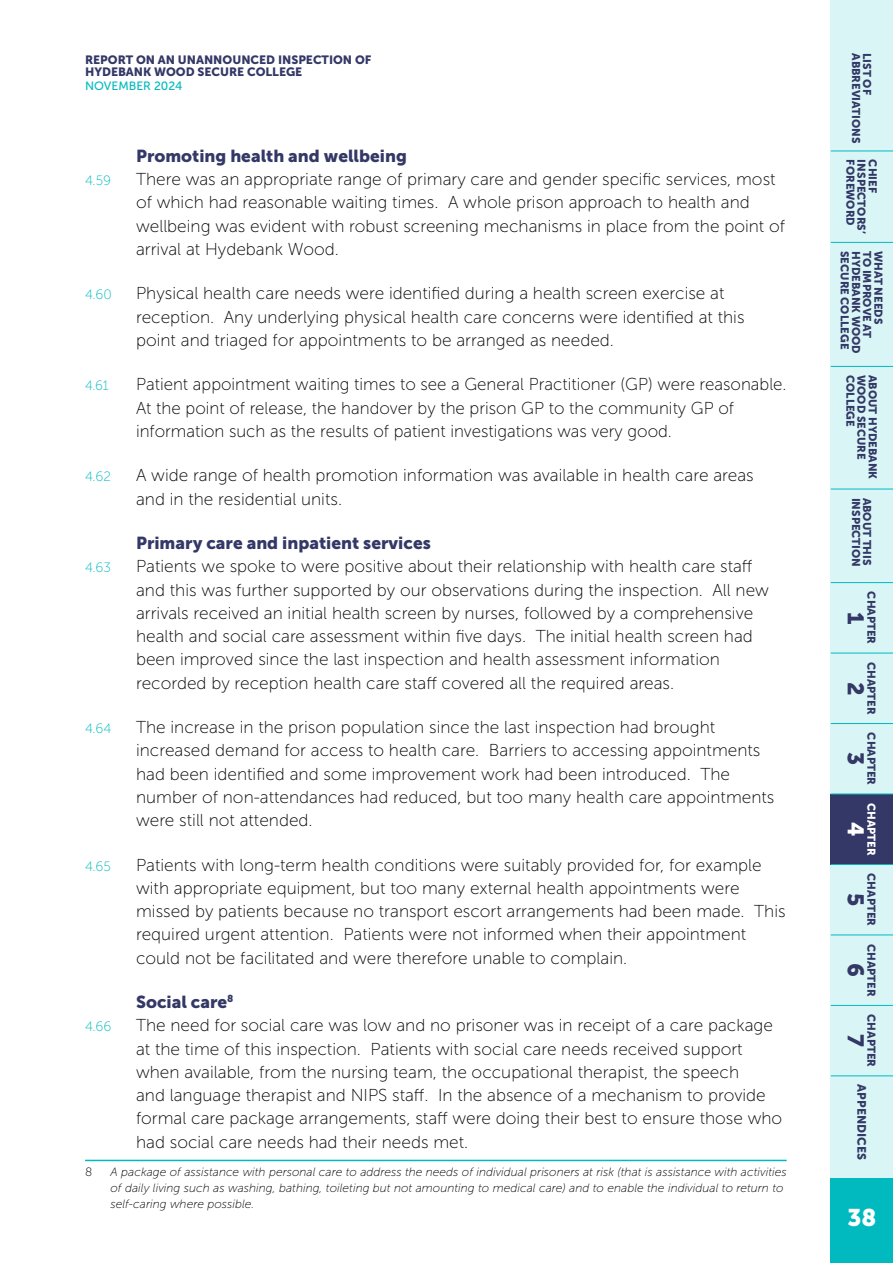
<style>
.page{position:relative;width:893px;height:1263px;background:#fff}
.page>*{position:absolute;margin:0;border:0;box-sizing:border-box;transform-origin:0 0}
.t1{font:24px "Museo Sans 900";color:#fff}
.t2{font:22.5px "Museo Sans 900";color:#333866}
.t3{font:22.5px "Museo Sans 900";color:#fff}
.P_-_Body_Numbered_4{font:17.25px/23.2px "Museo Sans 100";color:#000}
.H4_-_Heavy_-_INDENTED{font:17.25px "Museo Sans 900";color:#333866}
.P_-_Body_Numbered_4-2{font:13.5px "Museo Sans 100";color:#00babf}
.P_-_Footnotes{font:italic 12px/15.8px "Museo Sans 100";color:#000}
.t4{font:12px/12px "Museo Sans 900";color:#333866}
.t5{font:12px "Museo Sans 500";color:#00babf}
.P_-_Footnotes-2{font:12px "Museo Sans 100";color:#000}
.t6{font:11.25px "Museo Sans 900";color:#333866}
.t7{font:11.25px "Museo Sans 900";color:#fff}
</style>
<div class="page">
<div style="left:831px;top:1178px;width:62px;height:85px;background:#00babf"></div>
<div style="left:831px;top:0;width:62px;height:1178px;background:#d9f5f5"></div>
<div style="left:831px;top:794px;width:62px;height:70px;background:#333866"></div>
<hr style="left:831px;top:151px;width:62px;height:1px;background:#00babf">
<hr style="left:831px;top:242px;width:62px;height:1px;background:#00babf">
<hr style="left:831px;top:366px;width:62px;height:1px;background:#00babf">
<hr style="left:831px;top:489px;width:62px;height:1px;background:#00babf">
<hr style="left:831px;top:582px;width:62px;height:1px;background:#00babf">
<hr style="left:831px;top:653px;width:62px;height:1px;background:#00babf">
<hr style="left:831px;top:723px;width:62px;height:1px;background:#00babf">
<hr style="left:831px;top:794px;width:62px;height:1px;background:#00babf">
<hr style="left:831px;top:864px;width:62px;height:1px;background:#00babf">
<hr style="left:831px;top:935px;width:62px;height:1px;background:#00babf">
<hr style="left:831px;top:1005px;width:62px;height:1px;background:#00babf">
<hr style="left:831px;top:1075px;width:62px;height:1px;background:#00babf">
<hr style="left:85px;top:1160px;width:702px;height:1px;background:#00babf">
<p class="t4" style="left:85px;top:54px;width:288px">REPORT ON AN UNANNOUNCED INSPECTION OF<br>HYDEBANK WOOD SECURE COLLEGE</p>
<p class="t5" style="left:85px;top:79px;width:99px">NOVEMBER 2024</p>
<h3 class="H4_-_Heavy_-_INDENTED" style="left:136px;top:146px;width:272px">Promoting health and wellbeing</h3>
<p class="P_-_Body_Numbered_4-2" style="left:85px;top:173px;width:28px">4.59</p>
<p class="P_-_Body_Numbered_4" style="left:136px;top:168px;width:650px">There was an appropriate range of primary care and gender specific services, most of which had reasonable waiting times. A whole prison approach to health and wellbeing was evident with robust screening mechanisms in place from the point of arrival at Hydebank Wood.</p>
<p class="P_-_Body_Numbered_4-2" style="left:85px;top:287px;width:28px">4.60</p>
<p class="P_-_Body_Numbered_4" style="left:136px;top:282px;width:610px">Physical health care needs were identified during a health screen exercise at reception. Any underlying physical health care concerns were identified at this point and triaged for appointments to be arranged as needed.</p>
<p class="P_-_Body_Numbered_4-2" style="left:85px;top:378px;width:25px">4.61</p>
<p class="P_-_Body_Numbered_4" style="left:136px;top:373px;width:652px">Patient appointment waiting times to see a General Practitioner (GP) were reasonable.<br>At the point of release, the handover by the prison GP to the community GP of information such as the results of patient investigations was very good.</p>
<p class="P_-_Body_Numbered_4-2" style="left:85px;top:469px;width:27px">4.62</p>
<p class="P_-_Body_Numbered_4" style="left:136px;top:464px;width:619px">A wide range of health promotion information was available in health care areas and in the residential units.</p>
<h3 class="H4_-_Heavy_-_INDENTED" style="left:136px;top:533px;width:296px">Primary care and inpatient services</h3>
<p class="P_-_Body_Numbered_4-2" style="left:85px;top:560px;width:27px">4.63</p>
<p class="P_-_Body_Numbered_4" style="left:136px;top:555px;width:634px">Patients we spoke to were positive about their relationship with health care staff and this was further supported by our observations during the inspection. All new arrivals received an initial health screen by nurses, followed by a comprehensive health and social care assessment within five days. The initial health screen had been improved since the last inspection and health assessment information recorded by reception health care staff covered all the required areas.</p>
<p class="P_-_Body_Numbered_4-2" style="left:85px;top:721px;width:28px">4.64</p>
<p class="P_-_Body_Numbered_4" style="left:136px;top:716px;width:640px">The increase in the prison population since the last inspection had brought increased demand for access to health care. Barriers to accessing appointments had been identified and some improvement work had been introduced. The number of non-attendances had reduced, but too many health care appointments were still not attended.</p>
<p class="P_-_Body_Numbered_4-2" style="left:85px;top:859px;width:27px">4.65</p>
<p class="P_-_Body_Numbered_4" style="left:136px;top:853px;width:651px">Patients with long-term health conditions were suitably provided for, for example with appropriate equipment, but too many external health appointments were missed by patients because no transport escort arrangements had been made. This required urgent attention. Patients were not informed when their appointment could not be facilitated and were therefore unable to complain.</p>
<h3 class="H4_-_Heavy_-_INDENTED" style="left:136px;top:992px;width:99px">Social care<sup>8</sup></h3>
<p class="P_-_Body_Numbered_4-2" style="left:85px;top:1020px;width:28px">4.66</p>
<p class="P_-_Body_Numbered_4" style="left:136px;top:1014px;width:648px">The need for social care was low and no prisoner was in receipt of a care package at the time of this inspection. Patients with social care needs received support when available, from the nursing team, the occupational therapist, the speech<br>and language therapist and NIPS staff. In the absence of a mechanism to provide formal care package arrangements, staff were doing their best to ensure those who had social care needs had their needs met.</p>
<p class="P_-_Footnotes-2" style="left:85px;top:1166px;width:9px">8</p>
<p class="P_-_Footnotes" style="left:111px;top:1164px;width:678px">A package of assistance with personal care to address the needs of individual prisoners at risk (that is assistance with activities of daily living such as washing, bathing, toileting but not amounting to medical care) and to enable the individual to return to self-caring where possible.</p>
<p class="t6" style="left:862px;top:53px;width:92px;rotate:90deg">ABBREVIATIONS</p>
<p class="t6" style="left:874px;top:53px;width:43px;rotate:90deg">LIST OF</p>
<p class="t6" style="left:857px;top:159px;width:68px;rotate:90deg">FOREWORD</p>
<p class="t6" style="left:868px;top:159px;width:76px;rotate:90deg">INSPECTORS’</p>
<p class="t6" style="left:879px;top:159px;width:35px;rotate:90deg">CHIEF</p>
<p class="t6" style="left:851px;top:251px;width:100px;rotate:90deg">SECURE COLLEGE</p>
<p class="t6" style="left:862px;top:251px;width:104px;rotate:90deg">HYDEBANK WOOD</p>
<p class="t6" style="left:874px;top:251px;width:89px;rotate:90deg">TO IMPROVE AT</p>
<p class="t6" style="left:885px;top:251px;width:75px;rotate:90deg">WHAT NEEDS</p>
<p class="t6" style="left:857px;top:375px;width:53px;rotate:90deg">COLLEGE</p>
<p class="t6" style="left:868px;top:375px;width:86px;rotate:90deg">WOOD SECURE</p>
<p class="t6" style="left:879px;top:375px;width:106px;rotate:90deg">ABOUT HYDEBANK</p>
<p class="t6" style="left:862px;top:497px;width:71px;rotate:90deg">INSPECTION</p>
<p class="t6" style="left:874px;top:497px;width:70px;rotate:90deg">ABOUT THIS</p>
<p class="t6" style="left:878px;top:591px;width:54px;rotate:90deg">CHAPTER</p>
<h2 class="t2" style="left:868px;top:612px;width:14px;rotate:90deg">1</h2>
<p class="t6" style="left:878px;top:662px;width:54px;rotate:90deg">CHAPTER</p>
<h2 class="t2" style="left:868px;top:681px;width:15px;rotate:90deg">2</h2>
<p class="t6" style="left:878px;top:732px;width:54px;rotate:90deg">CHAPTER</p>
<h2 class="t2" style="left:868px;top:752px;width:15px;rotate:90deg">3</h2>
<p class="t7" style="left:878px;top:803px;width:54px;rotate:90deg">CHAPTER</p>
<h2 class="t3" style="left:868px;top:822px;width:16px;rotate:90deg">4</h2>
<p class="t6" style="left:878px;top:873px;width:54px;rotate:90deg">CHAPTER</p>
<h2 class="t2" style="left:868px;top:893px;width:15px;rotate:90deg">5</h2>
<p class="t6" style="left:878px;top:944px;width:54px;rotate:90deg">CHAPTER</p>
<h2 class="t2" style="left:868px;top:963px;width:15px;rotate:90deg">6</h2>
<p class="t6" style="left:878px;top:1014px;width:54px;rotate:90deg">CHAPTER</p>
<h2 class="t2" style="left:868px;top:1034px;width:14px;rotate:90deg">7</h2>
<p class="t4" style="left:868px;top:1084px;width:77px;rotate:90deg">APPENDICES</p>
<h1 class="t1" style="left:847px;top:1204px;width:31px">38</h1>
</div>
